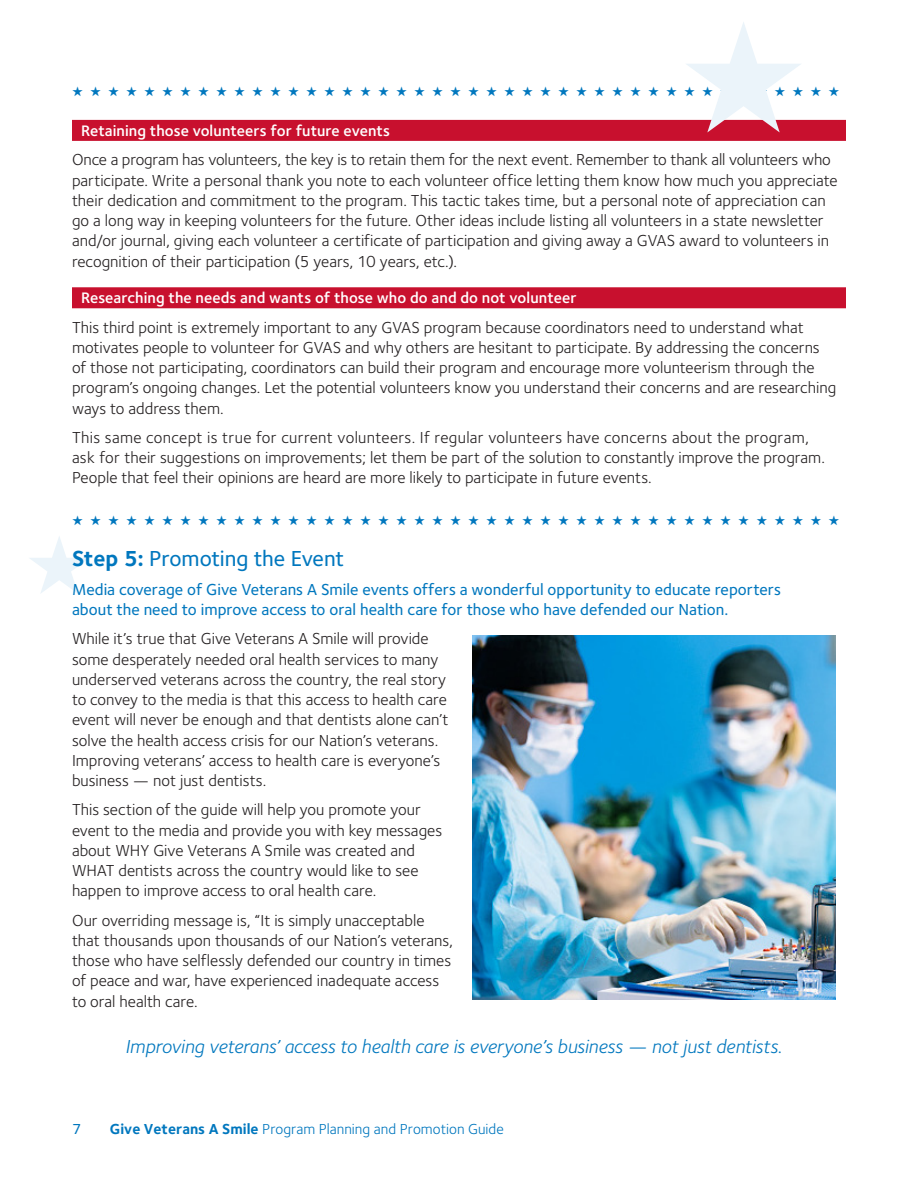
<style>
.page{position:relative;width:918px;height:1188px;background:#fff}
.page>*{position:absolute;margin:0;border:0;box-sizing:border-box;transform-origin:0 0}
.H1_BPOTM{font:500 22.5px "Foundry Sterling";letter-spacing:-.005em;color:#0077be}
.GVAS_Body_1{font:italic 19.5px "Foundry Sterling";letter-spacing:-.01em;color:#0077be}
.GVAS_Body_1-2{font:16.5px/20.2px "Foundry Sterling";color:#231f20}
.GVAS_Body_1-3{font:500 16.5px/20.2px "Foundry Sterling";letter-spacing:.005em;color:#0077be}
.Red_Bar_Head_-_10_5_pt{font:600 15.75px "Foundry Sterling";letter-spacing:.005em;color:#fff}
.t1{font:15px "Foundry Sterling";color:#0077be}
.t2{font:500 15px "Foundry Sterling";color:#0077be}
.GVAS_H1{font:13.5px "Zapf Dingbats ITC";color:#0077be}
.s1{font-weight:700}
</style>
<div class="page">
<svg style="left:30px;top:536px;width:59px;height:57px"></svg>
<div style="left:72px;top:120px;width:774px;height:21px;background:#c8102e"></div>
<div style="left:72px;top:287px;width:774px;height:21px;background:#c8102e"></div>
<svg style="left:685px;top:22px;width:117px;height:110px"></svg>
<img style="left:472px;top:635px;width:363px;height:365px">
<p class="GVAS_H1" style="left:72px;top:85px;width:769px">★ ★ ★ ★ ★ ★ ★ ★ ★ ★ ★ ★ ★ ★ ★ ★ ★ ★ ★ ★ ★ ★ ★ ★ ★ ★ ★ ★ ★ ★ ★ ★ ★ ★ ★ ★ ★ ★ ★ ★ ★ ★ ★</p>
<p class="Red_Bar_Head_-_10_5_pt" style="left:81px;top:121px;width:311px">Retaining those volunteers for future events</p>
<p class="GVAS_Body_1-2" style="left:72px;top:150px;width:767px">Once a program has volunteers, the key is to retain them for the next event. Remember to thank all volunteers who participate. Write a personal thank you note to each volunteer office letting them know how much you appreciate their dedication and commitment to the program. This tactic takes time, but a personal note of appreciation can go a long way in keeping volunteers for the future. Other ideas include listing all volunteers in a state newsletter and/or journal, giving each volunteer a certificate of participation and giving away a GVAS award to volunteers in recognition of their participation (5 years, 10 years, etc.).</p>
<p class="Red_Bar_Head_-_10_5_pt" style="left:81px;top:289px;width:497px">Researching the needs and wants of those who do and do not volunteer</p>
<p class="GVAS_Body_1-2" style="left:72px;top:317px;width:766px">This third point is extremely important to any GVAS program because coordinators need to understand what motivates people to volunteer for GVAS and why others are hesitant to participate. By addressing the concerns of those not participating, coordinators can build their program and encourage more volunteerism through the program’s ongoing changes. Let the potential volunteers know you understand their concerns and are researching ways to address them.</p>
<p class="GVAS_Body_1-2" style="left:72px;top:427px;width:755px">This same concept is true for current volunteers. If regular volunteers have concerns about the program, ask for their suggestions on improvements; let them be part of the solution to constantly improve the program.<br>People that feel their opinions are heard are more likely to participate in future events.</p>
<p class="GVAS_H1" style="left:72px;top:514px;width:769px">★ ★ ★ ★ ★ ★ ★ ★ ★ ★ ★ ★ ★ ★ ★ ★ ★ ★ ★ ★ ★ ★ ★ ★ ★ ★ ★ ★ ★ ★ ★ ★ ★ ★ ★ ★ ★ ★ ★ ★ ★ ★ ★</p>
<p class="H1_BPOTM" style="left:72px;top:545px;width:273px"><span class="s1">Step 5:</span> Promoting the Event</p>
<p class="GVAS_Body_1-3" style="left:72px;top:579px;width:710px">Media coverage of Give Veterans A Smile events offers a wonderful opportunity to educate reporters about the need to improve access to oral health care for those who have defended our Nation.</p>
<p class="GVAS_Body_1-2" style="left:72px;top:629px;width:378px">While it’s true that Give Veterans A Smile will provide some desperately needed oral health services to many underserved veterans across the country, the real story to convey to the media is that this access to health care event will never be enough and that dentists alone can’t solve the health access crisis for our Nation’s veterans.<br>Improving veterans’ access to health care is everyone’s business — not just dentists.</p>
<p class="GVAS_Body_1-2" style="left:72px;top:800px;width:372px">This section of the guide will help you promote your event to the media and provide you with key messages about WHY Give Veterans A Smile was created and WHAT dentists across the country would like to see happen to improve access to oral health care.</p>
<p class="GVAS_Body_1-2" style="left:72px;top:910px;width:383px">Our overriding message is, “It is simply unacceptable that thousands upon thousands of our Nation’s veterans, those who have selflessly defended our country in times of peace and war, have experienced inadequate access to oral health care.</p>
<p class="GVAS_Body_1" style="left:125px;top:1035px;width:659px">Improving veterans’ access to health care is everyone’s business — not just dentists.</p>
<p class="t2" style="left:72px;top:1120px;width:11px">7</p>
<p class="t1" style="left:110px;top:1120px;width:395px"><span class="s1">Give Veterans A Smile</span> Program Planning and Promotion Guide</p>
</div>
